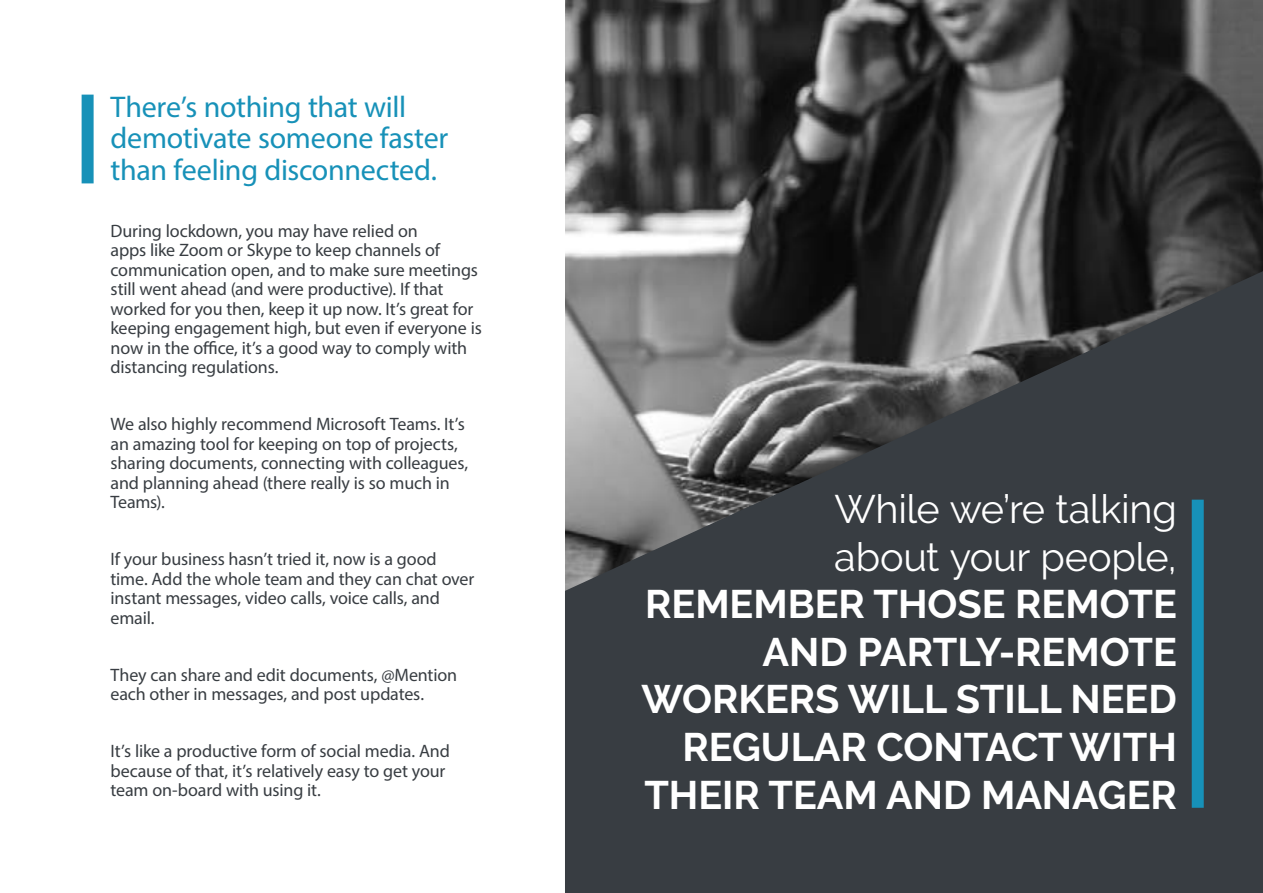
<style>
.page{position:relative;width:1263px;height:893px;background:#fff}
.page>*{position:absolute;margin:0;border:0;box-sizing:border-box;transform-origin:0 0}
.t1{font:700 39.6px/47.5px "Raleway";color:#fff;text-align:right}
.t2{font:39.6px/47.5px "Raleway";letter-spacing:-.01em;color:#fff}
.t3{font:30px/31.5px "Myriad Pro";letter-spacing:-.01em;color:#1791b8}
.t4{font:18px/19.5px "Myriad Pro";letter-spacing:-.01em;color:#383d42}
</style>
<div class="page">
<img style="left:566px;top:0;width:697px;height:271px">
<svg style="left:565px;top:271px;width:698px;height:622px;background:#464a4d"></svg>
<div style="left:1192px;top:500px;width:12px;height:308px;background:#1791b8"></div>
<div style="left:82px;top:95px;width:12px;height:88px;background:#1791b8"></div>
<h2 class="t3" style="left:111px;top:91px;width:339px">There’s nothing that will demotivate someone faster than feeling disconnected.</h2>
<p class="t4" style="left:111px;top:221px;width:373px">During lockdown, you may have relied on<br>apps like Zoom or Skype to keep channels of communication open, and to make sure meetings still went ahead (and were productive). If that worked for you then, keep it up now. It’s great for keeping engagement high, but even if everyone is now in the office, it’s a good way to comply with distancing regulations.</p>
<p class="t4" style="left:111px;top:414px;width:359px">We also highly recommend Microsoft Teams. It’s an amazing tool for keeping on top of projects, sharing documents, connecting with colleagues, and planning ahead (there really is so much in Teams).</p>
<p class="t4" style="left:111px;top:549px;width:365px">If your business hasn’t tried it, now is a good time. Add the whole team and they can chat over instant messages, video calls, voice calls, and email.</p>
<p class="t4" style="left:111px;top:665px;width:348px">They can share and edit documents, @Mention each other in messages, and post updates.</p>
<p class="t4" style="left:111px;top:741px;width:341px">It’s like a productive form of social media. And because of that, it’s relatively easy to get your team on-board with using it.</p>
<h1 class="t2" style="left:834px;top:485px;width:344px">While we’re talking about your people,</h1>
<h1 class="t1" style="left:641px;top:581px;width:537px">REMEMBER THOSE REMOTE<br>AND PARTLY-REMOTE<br>WORKERS WILL STILL NEED<br>REGULAR CONTACT WITH<br>THEIR TEAM AND MANAGER</h1>
</div>
